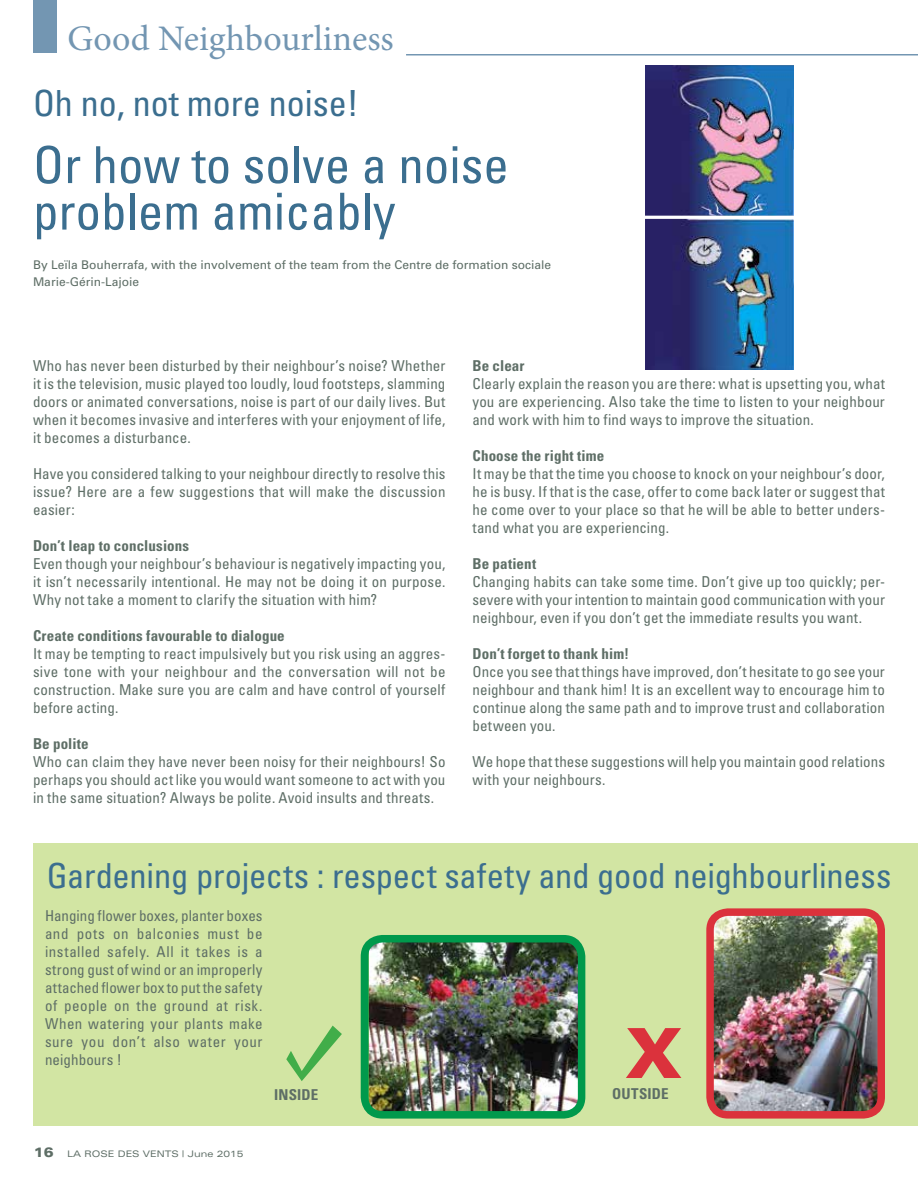
<style>
.page{position:relative;width:918px;height:1188px;background:#fff}
.page>*{position:absolute;margin:0;border:0;box-sizing:border-box;transform-origin:0 0}
.t1{font:700 condensed 69.15px "Univers";color:#db323c;scale:1.46 1}
.t2{font:condensed 51px/46.5px "Univers";color:#3b6e8f}
.t3{font:36px "Minion Pro";color:#7396b2}
.t4{font:condensed 36px "Univers";color:#3b6e8f}
.t5{font:condensed 34.5px "Univers";letter-spacing:-.005em;color:#3b6e8f}
.t6{font:condensed 15px/18px "Univers";letter-spacing:.01em;color:#5e6e66;text-align:justify}
.t7{font:700 condensed 15px "Univers";letter-spacing:.01em;color:#5e6e66}
.t8{font:900 expanded 13.5px "Univers";color:#5e6e66}
.t9{font:12px/16.5px "Univers";color:#5e6e66}
.t10{font:expanded 9px "Univers";color:#5e6e66}
</style>
<div class="page">
<div style="left:33px;top:843px;width:885px;height:283px;background:#d2e5a3"></div>
<div style="left:33px;top:0;width:23px;height:53px;background:#7396b2"></div>
<img style="left:645px;top:66px;width:149px;height:303px">
<hr style="left:635px;top:216px;width:175px;height:3px;background:#fff">
<hr style="left:406px;top:54px;width:512px;height:2px;background:#7396b2">
<svg style="left:286px;top:1026px;width:56px;height:55px"></svg>
<img style="left:715px;top:917px;width:161px;height:193px">
<div style="left:706px;top:908px;width:179px;height:211px;border:8px solid #db323c;border-radius:18px"></div>
<img style="left:370px;top:944px;width:206px;height:166px">
<div style="left:361px;top:935px;width:224px;height:184px;border:8px solid #00994c;border-radius:18px"></div>
<h3 class="t3" style="left:68px;top:15px;width:328px">Good Neighbourliness</h3>
<h3 class="t4" style="left:33px;top:81px;width:327px">Oh no, not more noise!</h3>
<h2 class="t2" style="left:33px;top:140px;width:477px">Or how to solve a noise problem amicably</h2>
<p class="t9" style="left:33px;top:257px;width:520px">By Leïla Bouherrafa, with the involvement of the team from the Centre de formation sociale<br>Marie-Gérin-Lajoie</p>
<p class="t6" style="left:33px;top:357px;width:414px">Who has never been disturbed by their neighbour’s noise? Whether it is the television, music played too loudly, loud footsteps, slamming doors or animated conversations, noise is part of our daily lives. But when it becomes invasive and interferes with your enjoyment of life, it becomes a disturbance.</p>
<p class="t6" style="left:33px;top:465px;width:414px">Have you considered talking to your neighbour directly to resolve this issue? Here are a few suggestions that will make the discussion easier:</p>
<p class="t7" style="left:33px;top:537px;width:158px">Don’t leap to conclusions</p>
<p class="t6" style="left:33px;top:555px;width:414px">Even though your neighbour’s behaviour is negatively impacting you, it isn’t necessarily intentional. He may not be doing it on purpose.<br>Why not take a moment to clarify the situation with him?</p>
<p class="t7" style="left:33px;top:627px;width:253px">Create conditions favourable to dialogue</p>
<p class="t6" style="left:33px;top:645px;width:414px">It may be tempting to react impulsively but you risk using an aggres&shy;sive tone with your neighbour and the conversation will not be construction. Make sure you are calm and have control of yourself before acting.</p>
<p class="t7" style="left:33px;top:735px;width:57px">Be polite</p>
<p class="t6" style="left:33px;top:753px;width:414px">Who can claim they have never been noisy for their neighbours! So perhaps you should act like you would want someone to act with you in the same situation? Always be polite. Avoid insults and threats.</p>
<p class="t7" style="left:472px;top:356px;width:54px">Be clear</p>
<p class="t6" style="left:472px;top:374px;width:414px">Clearly explain the reason you are there: what is upsetting you, what you are experiencing. Also take the time to listen to your neighbour and work with him to find ways to improve the situation.</p>
<p class="t7" style="left:472px;top:446px;width:133px">Choose the right time</p>
<p class="t6" style="left:472px;top:464px;width:414px">It may be that the time you choose to knock on your neighbour’s door, he is busy. If that is the case, offer to come back later or suggest that he come over to your place so that he will be able to better unders&shy;tand what you are experiencing.</p>
<p class="t7" style="left:472px;top:554px;width:65px">Be patient</p>
<p class="t6" style="left:472px;top:572px;width:414px">Changing habits can take some time. Don’t give up too quickly; per&shy;severe with your intention to maintain good communication with your neighbour, even if you don’t get the immediate results you want.</p>
<p class="t7" style="left:472px;top:644px;width:158px">Don’t forget to thank him!</p>
<p class="t6" style="left:472px;top:662px;width:414px">Once you see that things have improved, don’t hesitate to go see your neighbour and thank him! It is an excellent way to encourage him to continue along the same path and to improve trust and collaboration between you.</p>
<p class="t6" style="left:472px;top:752px;width:414px">We hope that these suggestions will help you maintain good relations with your neighbours.</p>
<h3 class="t5" style="left:47px;top:854px;width:846px">Gardening projects : respect safety and good neighbourliness</h3>
<p class="t6" style="left:45px;top:906px;width:219px">Hanging flower boxes, planter boxes and pots on balconies must be installed safely. All it takes is a strong gust of wind or an improperly attached flower box to put the safety of people on the ground at risk.<br>When watering your plants make sure you don’t also water your neighbours !</p>
<h1 class="t1" style="left:626px;top:1011px;width:40px">X</h1>
<p class="t7" style="left:274px;top:1085px;width:46px">INSIDE</p>
<p class="t7" style="left:612px;top:1084px;width:58px">OUTSIDE</p>
<p class="t8" style="left:34px;top:1144px;width:21px">16</p>
<p class="t10" style="left:67px;top:1148px;width:178px">LA ROSE DES VENTS | June 2015</p>
</div>
